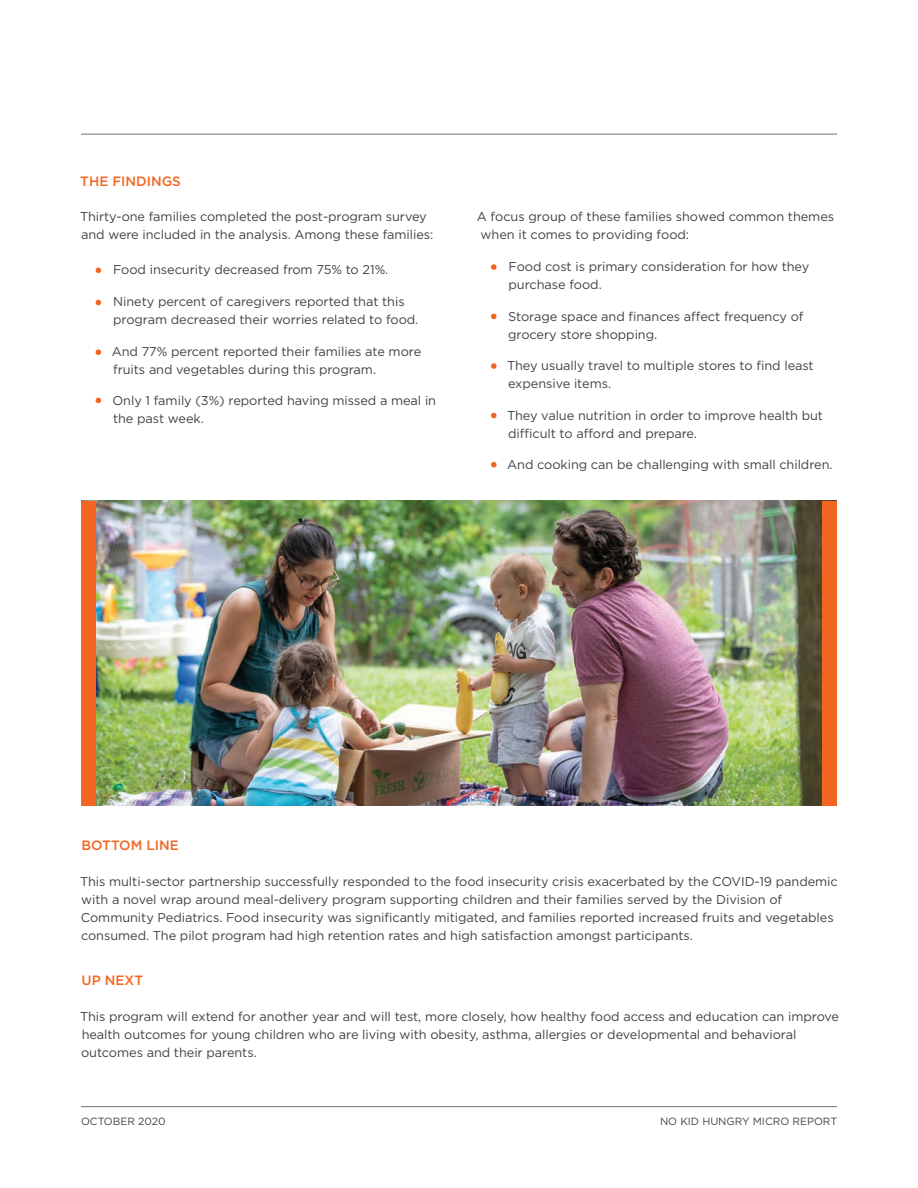
<style>
.page{position:relative;width:918px;height:1188px;background:#fff}
.page>*{position:absolute;margin:0;border:0;box-sizing:border-box;transform-origin:0 0}
.t1{font:500 13.5px "Gotham";color:#f36621}
.t2{font:12.75px/18px "Gotham";letter-spacing:-.005em;color:#414243}
.t3{font:10.5px "Gotham";color:#414243}
</style>
<div class="page">
<hr style="left:81px;top:1106px;width:756px;height:1px;background:#717275">
<svg style="left:96px;top:268px;width:5px;height:5px"></svg>
<svg style="left:96px;top:300px;width:5px;height:5px"></svg>
<svg style="left:96px;top:349px;width:5px;height:6px"></svg>
<svg style="left:96px;top:398px;width:5px;height:5px"></svg>
<svg style="left:491px;top:264px;width:6px;height:6px"></svg>
<svg style="left:491px;top:314px;width:6px;height:5px"></svg>
<svg style="left:491px;top:363px;width:6px;height:6px"></svg>
<svg style="left:491px;top:413px;width:6px;height:5px"></svg>
<svg style="left:491px;top:462px;width:6px;height:5px"></svg>
<img style="left:96px;top:501px;width:726px;height:304px">
<div style="left:822px;top:501px;width:15px;height:304px;background:#f36621"></div>
<hr style="left:81px;top:134px;width:756px;height:1px;background:#717275">
<div style="left:81px;top:501px;width:15px;height:304px;background:#f36621"></div>
<p class="t1" style="left:80px;top:173px;width:102px">THE FINDINGS</p>
<p class="t2" style="left:80px;top:207px;width:355px">Thirty-one families completed the post-program survey and were included in the analysis. Among these families:</p>
<p class="t2" style="left:113px;top:261px;width:277px">Food insecurity decreased from 75% to 21%.</p>
<p class="t2" style="left:113px;top:292px;width:307px">Ninety percent of caregivers reported that this program decreased their worries related to food.</p>
<p class="t2" style="left:112px;top:342px;width:311px">And 77% percent reported their families ate more fruits and vegetables during this program.</p>
<p class="t2" style="left:113px;top:391px;width:325px">Only 1 family (3%) reported having missed a meal in the past week.</p>
<p class="t2" style="left:477px;top:207px;width:359px">A focus group of these families showed common themes when it comes to providing food:</p>
<p class="t2" style="left:509px;top:257px;width:302px">Food cost is primary consideration for how they purchase food.</p>
<p class="t2" style="left:508px;top:307px;width:297px">Storage space and finances affect frequency of grocery store shopping.</p>
<p class="t2" style="left:507px;top:356px;width:308px">They usually travel to multiple stores to find least expensive items.</p>
<p class="t2" style="left:507px;top:406px;width:318px">They value nutrition in order to improve health but difficult to afford and prepare.</p>
<p class="t2" style="left:507px;top:456px;width:327px">And cooking can be challenging with small children.</p>
<p class="t1" style="left:82px;top:837px;width:99px">BOTTOM LINE</p>
<p class="t2" style="left:80px;top:872px;width:759px">This multi-sector partnership successfully responded to the food insecurity crisis exacerbated by the COVID-19 pandemic with a novel wrap around meal-delivery program supporting children and their families served by the Division of Community Pediatrics. Food insecurity was significantly mitigated, and families reported increased fruits and vegetables consumed. The pilot program had high retention rates and high satisfaction amongst participants.</p>
<p class="t1" style="left:82px;top:971px;width:63px">UP NEXT</p>
<p class="t2" style="left:80px;top:1007px;width:761px">This program will extend for another year and will test, more closely, how healthy food access and education can improve health outcomes for young children who are living with obesity, asthma, allergies or developmental and behavioral outcomes and their parents.</p>
<p class="t3" style="left:81px;top:1115px;width:86px">OCTOBER 2020</p>
<p class="t3" style="left:660px;top:1115px;width:179px">NO KID HUNGRY MICRO REPORT</p>
</div>
